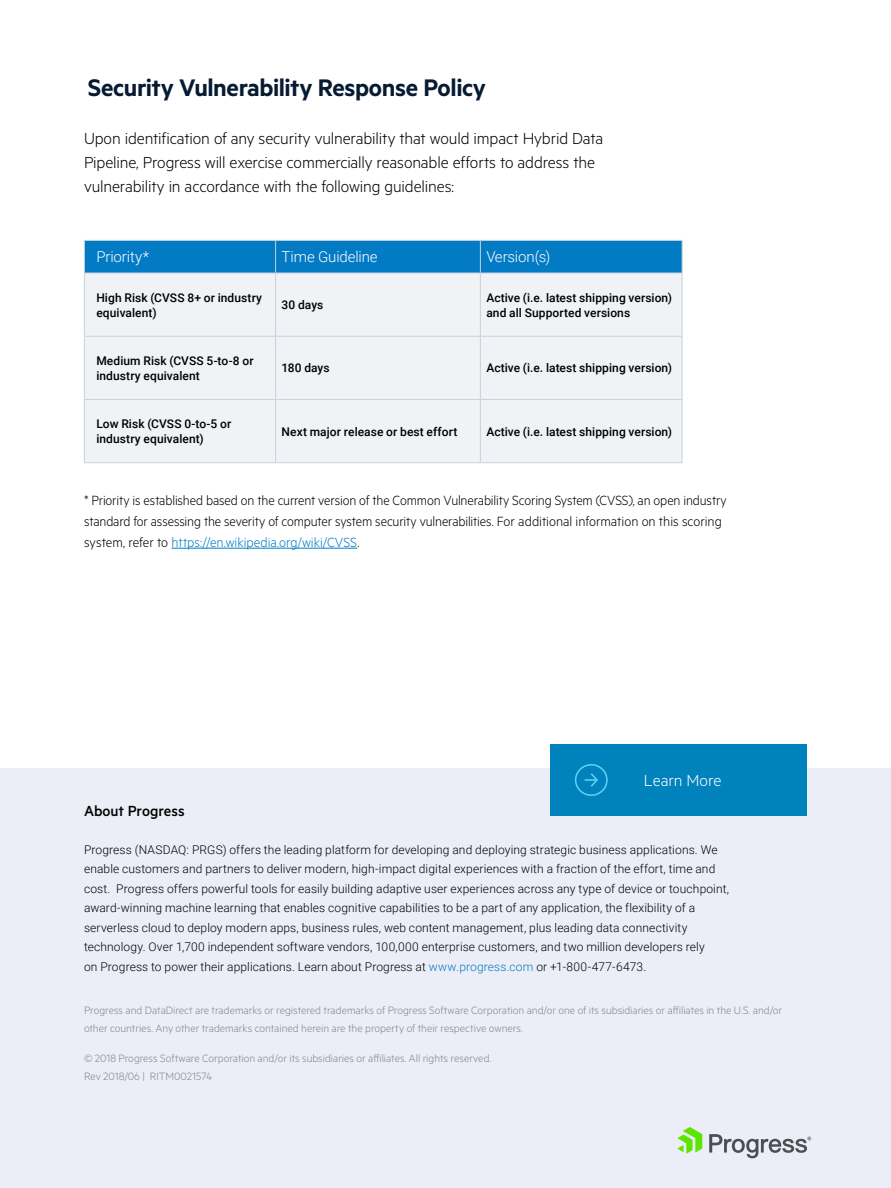
<style>
.page{position:relative;width:891px;height:1188px;background:#fff}
.page>*{position:absolute;margin:0;border:0;box-sizing:border-box;transform-origin:0 0}
.t1{font:600 27px "Metric";letter-spacing:-.015em;color:#061a32}
.t2{font:300 18px/24px "Metric";letter-spacing:-.01em;color:#000}
.t3{font:300 18px "Metric";color:#fff}
.t4{font:500 16.5px "Metric";letter-spacing:-.005em;color:#000}
.t5{font:300 15px/21px "Metric";letter-spacing:-.01em;color:#000;scale:.96 1}
.t6{font:300 15px "Roboto";letter-spacing:-.005em;color:#fff}
.t7{font:300 12px/19.5px "Roboto";letter-spacing:.01em;color:#000}
.t8{font:300 12px/18px "Metric";color:#7d878f}
.t9{font:500 12px/15px "Roboto";letter-spacing:.005em;color:#000}
.s1{color:#037ac4}
</style>
<div class="page">
<div style="left:0;top:768px;width:891px;height:420px;background:#eceef7"></div>
<div style="left:551px;top:744px;width:256px;height:72px;background:#0082bd"></div>
<svg style="left:677px;top:1127px;width:25px;height:27px"></svg>
<svg style="left:709px;top:1134px;width:102px;height:24px"></svg>
<div style="left:575px;top:764px;width:33px;height:32px;border:2px solid #61d4f7;border-radius:50%"></div>
<svg style="left:585px;top:773px;width:13px;height:14px"></svg>
<hr style="left:171px;top:548px;width:186px;height:1px;background:#037ac4">
<div style="left:85px;top:241px;width:597px;height:32px;background:#037ac4"></div>
<div style="left:85px;top:274px;width:597px;height:188px;background:#f0f2f5"></div>
<hr style="left:84px;top:336px;width:192px;height:1px;background:#c3d4dd">
<hr style="left:84px;top:399px;width:192px;height:1px;background:#c3d4dd">
<hr style="left:84px;top:462px;width:192px;height:1px;background:#c3d4dd">
<hr style="left:84px;top:273px;width:1px;height:63px;background:#c3d4dd">
<hr style="left:84px;top:337px;width:1px;height:62px;background:#c3d4dd">
<hr style="left:84px;top:400px;width:1px;height:62px;background:#c3d4dd">
<hr style="left:275px;top:273px;width:1px;height:63px;background:#c3d4dd">
<hr style="left:276px;top:336px;width:204px;height:1px;background:#c3d4dd">
<hr style="left:275px;top:337px;width:1px;height:62px;background:#c3d4dd">
<hr style="left:480px;top:336px;width:202px;height:1px;background:#c3d4dd">
<hr style="left:276px;top:399px;width:204px;height:1px;background:#c3d4dd">
<hr style="left:275px;top:400px;width:1px;height:62px;background:#c3d4dd">
<hr style="left:480px;top:399px;width:202px;height:1px;background:#c3d4dd">
<hr style="left:276px;top:462px;width:204px;height:1px;background:#c3d4dd">
<hr style="left:480px;top:462px;width:202px;height:1px;background:#c3d4dd">
<hr style="left:480px;top:273px;width:1px;height:63px;background:#c3d4dd">
<hr style="left:682px;top:273px;width:1px;height:63px;background:#c3d4dd">
<hr style="left:480px;top:337px;width:1px;height:62px;background:#c3d4dd">
<hr style="left:682px;top:337px;width:1px;height:62px;background:#c3d4dd">
<hr style="left:480px;top:400px;width:1px;height:62px;background:#c3d4dd">
<hr style="left:682px;top:400px;width:1px;height:62px;background:#c3d4dd">
<hr style="left:84px;top:240px;width:192px;height:1px;background:#c3d4dd">
<hr style="left:84px;top:241px;width:1px;height:32px;background:#c3d4dd">
<hr style="left:84px;top:273px;width:192px;height:1px;background:#c3d4dd">
<hr style="left:276px;top:240px;width:204px;height:1px;background:#c3d4dd">
<hr style="left:275px;top:241px;width:1px;height:32px;background:#c3d4dd">
<hr style="left:480px;top:240px;width:202px;height:1px;background:#c3d4dd">
<hr style="left:480px;top:241px;width:1px;height:32px;background:#c3d4dd">
<hr style="left:682px;top:241px;width:1px;height:32px;background:#c3d4dd">
<hr style="left:276px;top:273px;width:204px;height:1px;background:#c3d4dd">
<hr style="left:480px;top:273px;width:202px;height:1px;background:#c3d4dd">
<h1 class="t1" style="left:88px;top:72px;width:400px">Security Vulnerability Response Policy</h1>
<h2 class="t2" style="left:84px;top:126px;width:521px">Upon identification of any security vulnerability that would impact Hybrid Data<br>Pipeline, Progress will exercise commercially reasonable efforts to address the vulnerability in accordance with the following guidelines:</h2>
<p class="t6" style="left:96px;top:246px;width:54px">Priority*</p>
<p class="t6" style="left:282px;top:246px;width:98px">Time Guideline</p>
<p class="t6" style="left:486px;top:246px;width:66px">Version(s)</p>
<p class="t9" style="left:96px;top:289px;width:167px">High Risk (CVSS 8+ or industry equivalent)</p>
<p class="t9" style="left:282px;top:297px;width:43px">30 days</p>
<p class="t9" style="left:486px;top:289px;width:187px">Active (i.e. latest shipping version) and all Supported versions</p>
<p class="t9" style="left:96px;top:353px;width:159px">Medium Risk (CVSS 5-to-8 or industry equivalent</p>
<p class="t9" style="left:282px;top:360px;width:50px">180 days</p>
<p class="t9" style="left:486px;top:360px;width:187px">Active (i.e. latest shipping version)</p>
<p class="t9" style="left:96px;top:416px;width:136px">Low Risk (CVSS 0-to-5 or industry equivalent)</p>
<p class="t9" style="left:282px;top:423px;width:177px">Next major release or best effort</p>
<p class="t9" style="left:486px;top:423px;width:187px">Active (i.e. latest shipping version)</p>
<p class="t5" style="left:84px;top:489px;width:671px">* Priority is established based on the current version of the Common Vulnerability Scoring System (CVSS), an open industry standard for assessing the severity of computer system security vulnerabilities. For additional information on this scoring system, refer to <span class="s1">https://en.wikipedia.org/wiki/CVSS</span>.</p>
<h2 class="t3" style="left:644px;top:770px;width:79px">Learn More</h2>
<h3 class="t4" style="left:84px;top:801px;width:102px">About Progress</h3>
<p class="t7" style="left:84px;top:839px;width:647px">Progress (NASDAQ: PRGS) offers the leading platform for developing and deploying strategic business applications. We enable customers and partners to deliver modern, high-impact digital experiences with a fraction of the effort, time and cost. Progress offers powerful tools for easily building adaptive user experiences across any type of device or touchpoint, award-winning machine learning that enables cognitive capabilities to be a part of any application, the flexibility of a serverless cloud to deploy modern apps, business rules, web content management, plus leading data connectivity technology. Over 1,700 independent software vendors, 100,000 enterprise customers, and two million developers rely<br>on Progress to power their applications. Learn about Progress at <span class="s1">www.progress.com</span> or +1-800-477-6473.</p>
<p class="t8" style="left:84px;top:1001px;width:700px">Progress and DataDirect are trademarks or registered trademarks of Progress Software Corporation and/or one of its subsidiaries or affiliates in the U.S. and/or other countries. Any other trademarks contained herein are the property of their respective owners.</p>
<p class="t8" style="left:84px;top:1049px;width:409px">© 2018 Progress Software Corporation and/or its subsidiaries or affiliates. All rights reserved.<br>Rev 2018/06 | RITM0021574</p>
</div>
